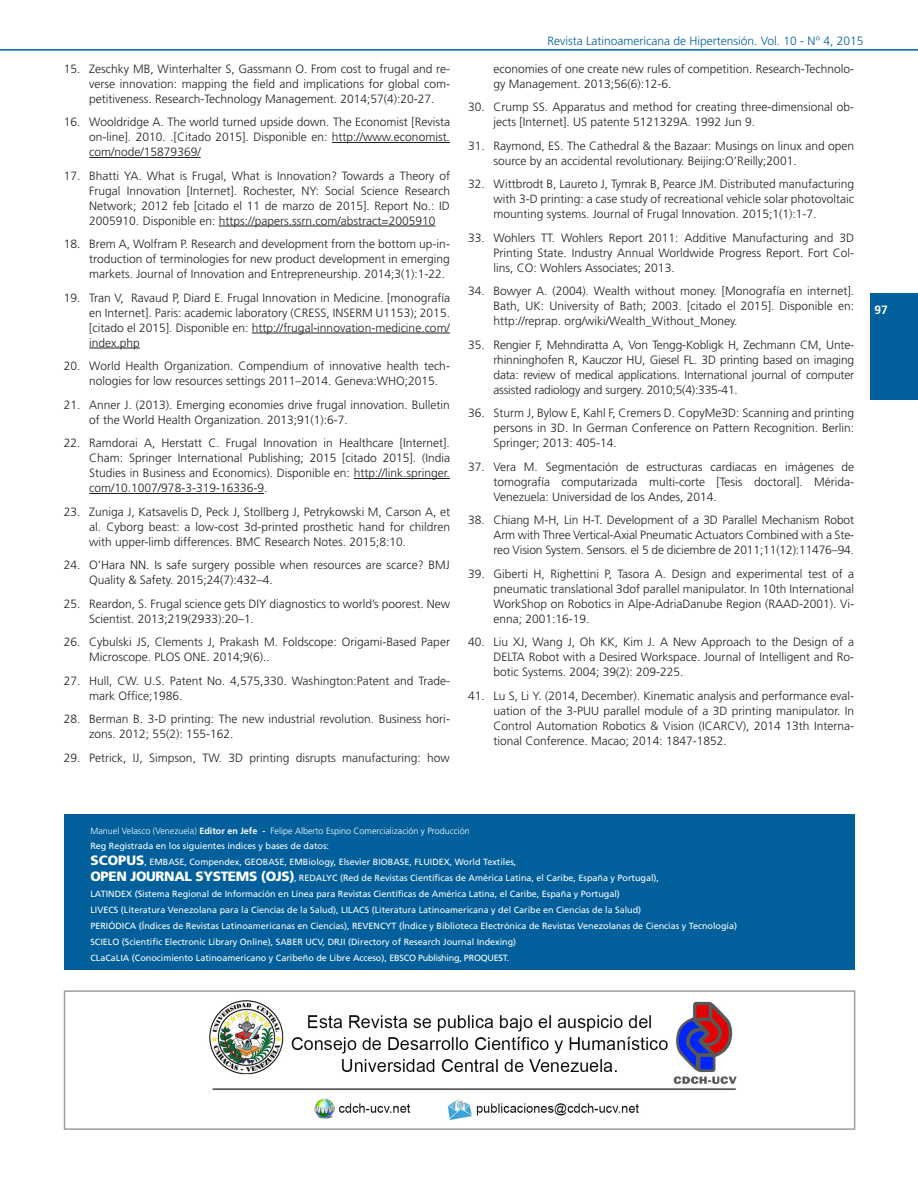
<style>
.page{position:relative;width:918px;height:1188px;background:#fff}
.page>*{position:absolute;margin:0;border:0;box-sizing:border-box;transform-origin:0 0}
.t1{font:300 12px/15px "Frutiger";color:#231f20;text-align:justify}
.t2{font:300 12px "Frutiger";color:#01609b}
.t3{font:700 12px "Frutiger";color:#fff}
.t4{font:9px "Frutiger";color:#fff}
.t5{font:300 9px "Frutiger";color:#fff}
.s1{font-weight:700}
.s2{font-weight:900;font-size:13.5px}
</style>
<div class="page">
<div style="left:871px;top:293px;width:47px;height:107px;background:#01609b"></div>
<hr style="left:0;top:49px;width:918px;height:2px;background:#01609b">
<img style="left:209px;top:1000px;width:528px;height:121px">
<div style="left:64px;top:990px;width:791px;height:140px;border:2px solid #9d9fa2"></div>
<div style="left:64px;top:815px;width:791px;height:155px;background:#01609b"></div>
<hr style="left:332px;top:142px;width:118px;height:1px;background:#231f20">
<hr style="left:89px;top:157px;width:112px;height:1px;background:#231f20">
<hr style="left:219px;top:226px;width:216px;height:1px;background:#231f20">
<hr style="left:252px;top:333px;width:198px;height:1px;background:#231f20">
<hr style="left:89px;top:348px;width:51px;height:1px;background:#231f20">
<hr style="left:354px;top:478px;width:96px;height:1px;background:#231f20">
<hr style="left:89px;top:493px;width:175px;height:1px;background:#231f20">
<p class="t1" style="left:89px;top:61px;width:362px;text-indent:-26px">15. Zeschky MB, Winterhalter S, Gassmann O. From cost to frugal and re&shy;verse innovation: mapping the field and implications for global com&shy;petitiveness. Research-Technology Management. 2014;57(4):20-27.</p>
<p class="t1" style="left:89px;top:115px;width:362px;text-indent:-26px">16. Wooldridge A. The world turned upside down. The Economist [Revista on-line]. 2010. .[Citado 2015]. Disponible en: http://www.economist. com/node/15879369/</p>
<p class="t1" style="left:89px;top:168px;width:362px;text-indent:-26px">17. Bhatti YA. What is Frugal, What is Innovation? Towards a Theory of Frugal Innovation [Internet]. Rochester, NY: Social Science Research Network; 2012 feb [citado el 11 de marzo de 2015]. Report No.: ID 2005910. Disponible en: https://papers.ssrn.com/abstract=2005910</p>
<p class="t1" style="left:89px;top:237px;width:362px;text-indent:-26px">18. Brem A, Wolfram P. Research and development from the bottom up-in&shy;troduction of terminologies for new product development in emerging markets. Journal of Innovation and Entrepreneurship. 2014;3(1):1-22.</p>
<p class="t1" style="left:89px;top:290px;width:362px;text-indent:-26px">19. Tran V, Ravaud P, Diard E. Frugal Innovation in Medicine. [monografía en Internet]. Paris: academic laboratory (CRESS, INSERM U1153); 2015. [citado el 2015]. Disponible en: http://frugal-innovation-medicine.com/ index.php</p>
<p class="t1" style="left:89px;top:359px;width:362px;text-indent:-26px">20. World Health Organization. Compendium of innovative health tech&shy;nologies for low resources settings 2011–2014. Geneva:WHO;2015.</p>
<p class="t1" style="left:89px;top:397px;width:362px;text-indent:-26px">21. Anner J. (2013). Emerging economies drive frugal innovation. Bulletin of the World Health Organization. 2013;91(1):6-7.</p>
<p class="t1" style="left:89px;top:436px;width:362px;text-indent:-26px">22. Ramdorai A, Herstatt C. Frugal Innovation in Healthcare [Internet].<br>Cham: Springer International Publishing; 2015 [citado 2015]. (India Studies in Business and Economics). Disponible en: http://link.springer. com/10.1007/978-3-319-16336-9.</p>
<p class="t1" style="left:89px;top:504px;width:362px;text-indent:-26px">23. Zuniga J, Katsavelis D, Peck J, Stollberg J, Petrykowski M, Carson A, et al. Cyborg beast: a low-cost 3d-printed prosthetic hand for children with upper-limb differences. BMC Research Notes. 2015;8:10.</p>
<p class="t1" style="left:89px;top:558px;width:362px;text-indent:-26px">24. O’Hara NN. Is safe surgery possible when resources are scarce? BMJ<br>Quality &amp; Safety. 2015;24(7):432–4.</p>
<p class="t1" style="left:89px;top:596px;width:362px;text-indent:-26px">25. Reardon, S. Frugal science gets DIY diagnostics to world’s poorest. New<br>Scientist. 2013;219(2933):20–1.</p>
<p class="t1" style="left:89px;top:635px;width:362px;text-indent:-26px">26. Cybulski JS, Clements J, Prakash M. Foldscope: Origami-Based Paper<br>Microscope. PLOS ONE. 2014;9(6)..</p>
<p class="t1" style="left:89px;top:673px;width:362px;text-indent:-26px">27. Hull, CW. U.S. Patent No. 4,575,330. Washington:Patent and Trade&shy;mark Office;1986.</p>
<p class="t1" style="left:89px;top:712px;width:362px;text-indent:-26px">28. Berman B. 3-D printing: The new industrial revolution. Business hori&shy;zons. 2012; 55(2): 155-162.</p>
<p class="t1" style="left:64px;top:750px;width:388px">29. Petrick, IJ, Simpson, TW. 3D printing disrupts manufacturing: how</p>
<p class="t2" style="left:548px;top:34px;width:317px">Revista Latinoamericana de Hipertensión. Vol. 10 - Nº 4, 2015</p>
<p class="t1" style="left:494px;top:61px;width:362px">economies of one create new rules of competition. Research-Technolo&shy;gy Management. 2013;56(6):12-6.</p>
<p class="t1" style="left:494px;top:100px;width:362px;text-indent:-26px">30. Crump SS. Apparatus and method for creating three-dimensional ob&shy;jects [Internet]. US patente 5121329A. 1992 Jun 9.</p>
<p class="t1" style="left:494px;top:138px;width:362px;text-indent:-26px">31. Raymond, ES. The Cathedral &amp; the Bazaar: Musings on linux and open source by an accidental revolutionary. Beijing:O’Reilly;2001.</p>
<p class="t1" style="left:494px;top:177px;width:362px;text-indent:-26px">32. Wittbrodt B, Laureto J, Tymrak B, Pearce JM. Distributed manufacturing with 3-D printing: a case study of recreational vehicle solar photovoltaic mounting systems. Journal of Frugal Innovation. 2015;1(1):1-7.</p>
<p class="t1" style="left:494px;top:230px;width:362px;text-indent:-26px">33. Wohlers TT. Wohlers Report 2011: Additive Manufacturing and 3D Printing State. Industry Annual Worldwide Progress Report. Fort Col&shy;lins, CO: Wohlers Associates; 2013.</p>
<p class="t1" style="left:494px;top:284px;width:362px;text-indent:-26px">34. Bowyer A. (2004). Wealth without money. [Monografía en internet].<br>Bath, UK: University of Bath; 2003. [citado el 2015]. Disponible en: http://reprap. org/wiki/Wealth_Without_Money.</p>
<p class="t1" style="left:494px;top:337px;width:362px;text-indent:-26px">35. Rengier F, Mehndiratta A, Von Tengg-Kobligk H, Zechmann CM, Unte&shy;rhinninghofen R, Kauczor HU, Giesel FL. 3D printing based on imaging data: review of medical applications. International journal of computer assisted radiology and surgery. 2010;5(4):335-41.</p>
<p class="t1" style="left:494px;top:406px;width:362px;text-indent:-26px">36. Sturm J, Bylow E, Kahl F, Cremers D. CopyMe3D: Scanning and printing persons in 3D. In German Conference on Pattern Recognition. Berlin:<br>Springer; 2013: 405-14.</p>
<p class="t1" style="left:494px;top:459px;width:362px;text-indent:-26px">37. Vera M. Segmentación de estructuras cardiacas en imágenes de tomografía computarizada multi-corte [Tesis doctoral]. Mérida-Venezuela: Universidad de los Andes, 2014.</p>
<p class="t1" style="left:494px;top:513px;width:362px;text-indent:-26px">38. Chiang M-H, Lin H-T. Development of a 3D Parallel Mechanism Robot Arm with Three Vertical-Axial Pneumatic Actuators Combined with a Ste&shy;reo Vision System. Sensors. el 5 de diciembre de 2011;11(12):11476–94.</p>
<p class="t1" style="left:494px;top:566px;width:362px;text-indent:-26px">39. Giberti H, Righettini P, Tasora A. Design and experimental test of a pneumatic translational 3dof parallel manipulator. In 10th International WorkShop on Robotics in Alpe-AdriaDanube Region (RAAD-2001). Vi&shy;enna; 2001:16-19.</p>
<p class="t1" style="left:494px;top:635px;width:362px;text-indent:-26px">40. Liu XJ, Wang J, Oh KK, Kim J. A New Approach to the Design of a DELTA Robot with a Desired Workspace. Journal of Intelligent and Ro&shy;botic Systems. 2004; 39(2): 209-225.</p>
<p class="t1" style="left:494px;top:688px;width:362px;text-indent:-26px">41. Lu S, Li Y. (2014, December). Kinematic analysis and performance eval&shy;uation of the 3-PUU parallel module of a 3D printing manipulator. In Control Automation Robotics &amp; Vision (ICARCV), 2014 13th Interna&shy;tional Conference. Macao; 2014: 1847-1852.</p>
<p class="t3" style="left:874px;top:303px;width:15px">97</p>
<p class="t5" style="left:90px;top:825px;width:381px">Manuel Velasco (Venezuela) <span class="s1">Editor en Jefe -</span> Felipe Alberto Espino Comercialización y Producción</p>
<p class="t4" style="left:90px;top:841px;width:240px">Reg Registrada en los siguientes índices y bases de datos:</p>
<p class="t4" style="left:90px;top:857px;width:427px"><span class="s2">SCOPUS</span>, EMBASE, Compendex, GEOBASE, EMBiology, Elsevier BIOBASE, FLUIDEX, World Textiles,</p>
<p class="t4" style="left:90px;top:873px;width:570px"><span class="s2">OPEN JOURNAL SYSTEMS (OJS)</span>, REDALYC (Red de Revistas Científicas de América Latina, el Caribe, España y Portugal),</p>
<p class="t4" style="left:90px;top:889px;width:531px">LATINDEX (Sistema Regional de Información en Línea para Revistas Científicas de América Latina, el Caribe, España y Portugal)</p>
<p class="t4" style="left:90px;top:905px;width:552px">LIVECS (Literatura Venezolana para la Ciencias de la Salud), LILACS (Literatura Latinoamericana y del Caribe en Ciencias de la Salud)</p>
<p class="t4" style="left:90px;top:921px;width:648px">PERIÓDICA (Índices de Revistas Latinoamericanas en Ciencias), REVENCYT (Índice y Biblioteca Electrónica de Revistas Venezolanas de Ciencias y Tecnología)</p>
<p class="t4" style="left:90px;top:936px;width:427px">SCIELO (Scientific Electronic Library Online), SABER UCV, DRJI (Directory of Research Journal Indexing)</p>
<p class="t4" style="left:90px;top:952px;width:420px">CLaCaLIA (Conocimiento Latinoamericano y Caribeño de Libre Acceso), EBSCO Publishing, PROQUEST.</p>
</div>
